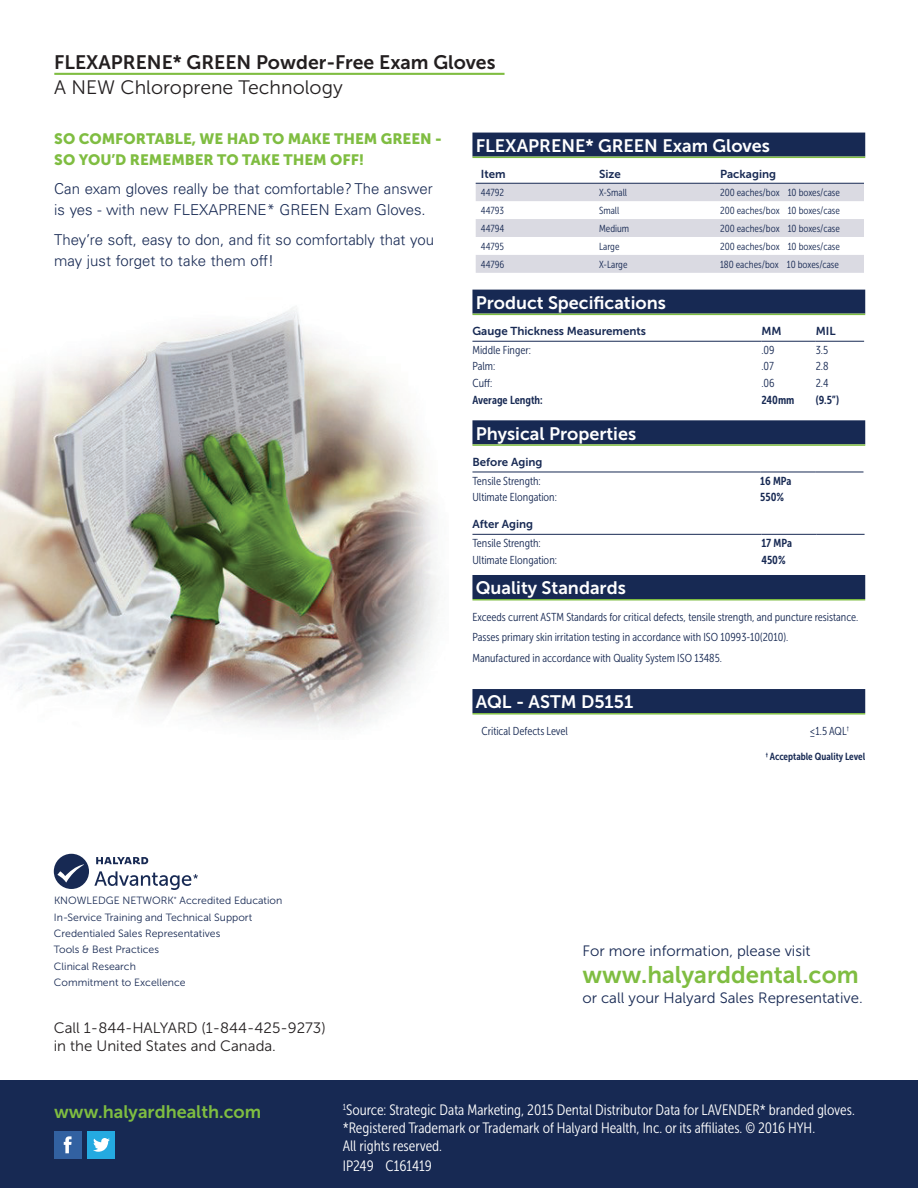
<style>
.page{position:relative;width:918px;height:1188px;background:#fff}
.page>*{position:absolute;margin:0;border:0;box-sizing:border-box;transform-origin:0 0}
.t1{font:24px "Museo Sans 700";color:#7fbd41}
.t2{font:19.5px "Museo Sans 700";color:#231f20}
.t3{font:19.5px "Museo Sans 300";color:#231f20}
.t4{font:18px "Museo Sans 700";color:#fff}
.t5{font:18px "Museo Sans 700";color:#7fbd41}
.t6{font:15px/18px "Museo Sans Cond 300";color:#fff}
.t7{font:300 15px/21px "Univers LT Std";color:#172953}
.t8{font:15px "Museo Sans 300";color:#172953}
.t9{font:15px/21px "Museo Sans 900";color:#7fbd41}
.t10{font:15px/18px "Museo Sans 300";color:#231f20}
.t11{font:11.55px/20.9px "Museo Sans Cond 300";color:#172953}
.t12{font:11.55px "Museo Sans 700";color:#172953}
.t13{font:11.55px "Museo Sans Cond 700";color:#172953}
.t14{font:10.5px/16.4px "Museo Sans 300";color:#172953}
.t15{font:10.2px "Museo Sans Cond 300";color:#172953}
.t16{font:10.2px "Museo Sans Cond 700";color:#172953}
</style>
<div class="page">
<div style="left:0;top:1080px;width:918px;height:108px;background:#172953"></div>
<div style="left:54px;top:1131px;width:27px;height:27px;background:#3261a1"></div>
<svg style="left:64px;top:1136px;width:8px;height:17px"></svg>
<div style="left:88px;top:1131px;width:27px;height:27px;background:#24aae1"></div>
<svg style="left:93px;top:1138px;width:17px;height:14px"></svg>
<img style="left:0;top:308px;width:439px;height:421px">
<div style="left:54px;top:854px;width:35px;height:35px;background:#172953;border-radius:50%"></div>
<svg style="left:94px;top:871px;width:104px;height:19px"></svg>
<svg style="left:96px;top:857px;width:52px;height:7px"></svg>
<svg style="left:57px;top:864px;width:27px;height:18px"></svg>
<hr style="left:54px;top:73px;width:451px;height:2px;background:#7fbd41">
<div style="left:472px;top:133px;width:393px;height:24px;background:#172953"></div>
<hr style="left:472px;top:157px;width:393px;height:1px;background:#7fbd41">
<div style="left:472px;top:290px;width:393px;height:24px;background:#172953"></div>
<hr style="left:472px;top:314px;width:393px;height:1px;background:#7fbd41">
<div style="left:472px;top:420px;width:393px;height:24px;background:#172953"></div>
<hr style="left:472px;top:444px;width:393px;height:2px;background:#7fbd41">
<div style="left:472px;top:575px;width:393px;height:24px;background:#172953"></div>
<hr style="left:472px;top:599px;width:393px;height:1px;background:#7fbd41">
<div style="left:472px;top:689px;width:393px;height:24px;background:#172953"></div>
<hr style="left:472px;top:713px;width:393px;height:2px;background:#7fbd41">
<svg style="left:476px;top:184px;width:388px;height:89px"></svg>
<hr style="left:476px;top:183px;width:118px;height:1px;background:#172953">
<hr style="left:594px;top:183px;width:121px;height:1px;background:#172953">
<hr style="left:715px;top:183px;width:149px;height:1px;background:#172953">
<hr style="left:472px;top:341px;width:289px;height:1px;background:#172953">
<hr style="left:761px;top:341px;width:55px;height:1px;background:#172953">
<hr style="left:816px;top:341px;width:48px;height:1px;background:#172953">
<hr style="left:472px;top:472px;width:288px;height:1px;background:#172953">
<hr style="left:760px;top:472px;width:55px;height:1px;background:#172953">
<hr style="left:815px;top:472px;width:48px;height:1px;background:#172953">
<hr style="left:472px;top:534px;width:289px;height:1px;background:#172953">
<hr style="left:761px;top:534px;width:55px;height:1px;background:#172953">
<hr style="left:816px;top:534px;width:49px;height:1px;background:#172953">
<h2 class="t2" style="left:54px;top:51px;width:443px">FLEXAPRENE* GREEN Powder-Free Exam Gloves</h2>
<h2 class="t3" style="left:54px;top:77px;width:290px">A NEW Chloroprene Technology</h2>
<p class="t9" style="left:54px;top:128px;width:389px">SO COMFORTABLE, WE HAD TO MAKE THEM GREEN -<br>SO YOU’D REMEMBER TO TAKE THEM OFF!</p>
<p class="t7" style="left:54px;top:178px;width:380px">Can exam gloves really be that comfortable? The answer is yes - with new FLEXAPRENE* GREEN Exam Gloves.</p>
<p class="t7" style="left:54px;top:229px;width:381px">They’re soft, easy to don, and fit so comfortably that you may just forget to take them off!</p>
<h3 class="t4" style="left:476px;top:136px;width:296px">FLEXAPRENE* GREEN Exam Gloves</h3>
<p class="t12" style="left:481px;top:168px;width:26px">Item</p>
<p class="t12" style="left:599px;top:168px;width:23px">Size</p>
<p class="t12" style="left:720px;top:168px;width:58px">Packaging</p>
<p class="t15" style="left:481px;top:187px;width:25px">44792</p>
<p class="t15" style="left:599px;top:187px;width:29px">X-Small</p>
<p class="t15" style="left:720px;top:187px;width:121px">200 eaches/box 10 boxes/case</p>
<p class="t15" style="left:481px;top:205px;width:25px">44793</p>
<p class="t15" style="left:599px;top:205px;width:22px">Small</p>
<p class="t15" style="left:720px;top:205px;width:121px">200 eaches/box 10 boxes/case</p>
<p class="t15" style="left:481px;top:223px;width:25px">44794</p>
<p class="t15" style="left:599px;top:223px;width:32px">Medium</p>
<p class="t15" style="left:720px;top:223px;width:121px">200 eaches/box 10 boxes/case</p>
<p class="t15" style="left:481px;top:241px;width:25px">44795</p>
<p class="t15" style="left:599px;top:241px;width:22px">Large</p>
<p class="t15" style="left:720px;top:241px;width:121px">200 eaches/box 10 boxes/case</p>
<p class="t15" style="left:481px;top:259px;width:25px">44796</p>
<p class="t15" style="left:599px;top:259px;width:30px">X-Large</p>
<p class="t15" style="left:720px;top:259px;width:120px">180 eaches/box 10 boxes/case</p>
<h3 class="t4" style="left:476px;top:293px;width:192px">Product Specifications</h3>
<p class="t12" style="left:472px;top:325px;width:175px">Gauge Thickness Measurements</p>
<p class="t12" style="left:761px;top:325px;width:22px">MM</p>
<p class="t12" style="left:816px;top:325px;width:21px">MIL</p>
<p class="t11" style="left:472px;top:340px;width:60px">Middle Finger:</p>
<p class="t11" style="left:761px;top:340px;width:15px">.09</p>
<p class="t11" style="left:816px;top:340px;width:14px">3.5</p>
<p class="t11" style="left:472px;top:356px;width:24px">Palm:</p>
<p class="t11" style="left:761px;top:356px;width:14px">.07</p>
<p class="t11" style="left:816px;top:356px;width:14px">2.8</p>
<p class="t11" style="left:472px;top:373px;width:21px">Cuff:</p>
<p class="t11" style="left:761px;top:373px;width:15px">.06</p>
<p class="t11" style="left:816px;top:373px;width:14px">2.4</p>
<p class="t13" style="left:472px;top:394px;width:72px">Average Length:</p>
<p class="t13" style="left:761px;top:394px;width:35px">240mm</p>
<p class="t13" style="left:816px;top:394px;width:25px">(9.5”)</p>
<h3 class="t4" style="left:476px;top:423px;width:162px">Physical Properties</h3>
<p class="t12" style="left:472px;top:455px;width:72px">Before Aging</p>
<p class="t11" style="left:472px;top:471px;width:70px">Tensile Strength:</p>
<p class="t13" style="left:760px;top:475px;width:33px">16 MPa</p>
<p class="t11" style="left:472px;top:487px;width:86px">Ultimate Elongation:</p>
<p class="t13" style="left:760px;top:491px;width:25px">550%</p>
<p class="t12" style="left:472px;top:518px;width:62px">After Aging</p>
<p class="t11" style="left:472px;top:533px;width:70px">Tensile Strength:</p>
<p class="t13" style="left:761px;top:537px;width:32px">17 MPa</p>
<p class="t11" style="left:472px;top:550px;width:86px">Ultimate Elongation:</p>
<p class="t13" style="left:761px;top:553px;width:26px">450%</p>
<h3 class="t4" style="left:476px;top:578px;width:152px">Quality Standards</h3>
<p class="t11" style="left:472px;top:606px;width:387px">Exceeds current ASTM Standards for critical defects, tensile strength, and puncture resistance.<br>Passes primary skin irritation testing in accordance with ISO 10993-10(2010).<br>Manufactured in accordance with Quality System ISO 13485.</p>
<h3 class="t4" style="left:476px;top:692px;width:159px">AQL - ASTM D5151</h3>
<p class="t11" style="left:481px;top:720px;width:88px">Critical Defects Level</p>
<p class="t11" style="left:810px;top:720px;width:40px">≤1.5 AQL<sup>†</sup></p>
<p class="t16" style="left:766px;top:751px;width:101px"><sup>†</sup> Acceptable Quality Level</p>
<p class="t14" style="left:54px;top:892px;width:230px">KNOWLEDGE NETWORK<sup>*</sup> Accredited Education<br>In-Service Training and Technical Support<br>Credentialed Sales Representatives<br>Tools &amp; Best Practices<br>Clinical Research<br>Commitment to Excellence</p>
<p class="t10" style="left:54px;top:1019px;width:273px">Call 1-844-HALYARD (1-844-425-9273) in the United States and Canada.</p>
<p class="t8" style="left:582px;top:943px;width:230px">For more information, please visit</p>
<h1 class="t1" style="left:582px;top:961px;width:278px">www.halyarddental.com</h1>
<p class="t8" style="left:582px;top:990px;width:282px">or call your Halyard Sales Representative.</p>
<h3 class="t5" style="left:54px;top:1102px;width:209px">www.halyardhealth.com</h3>
<p class="t6" style="left:343px;top:1101px;width:514px"><sup>1</sup>Source: Strategic Data Marketing, 2015 Dental Distributor Data for LAVENDER* branded gloves. *Registered Trademark or Trademark of Halyard Health, Inc. or its affiliates. © 2016 HYH.<br>All rights reserved.</p>
<p class="t6" style="left:343px;top:1157px;width:91px">IP249 C161419</p>
</div>
